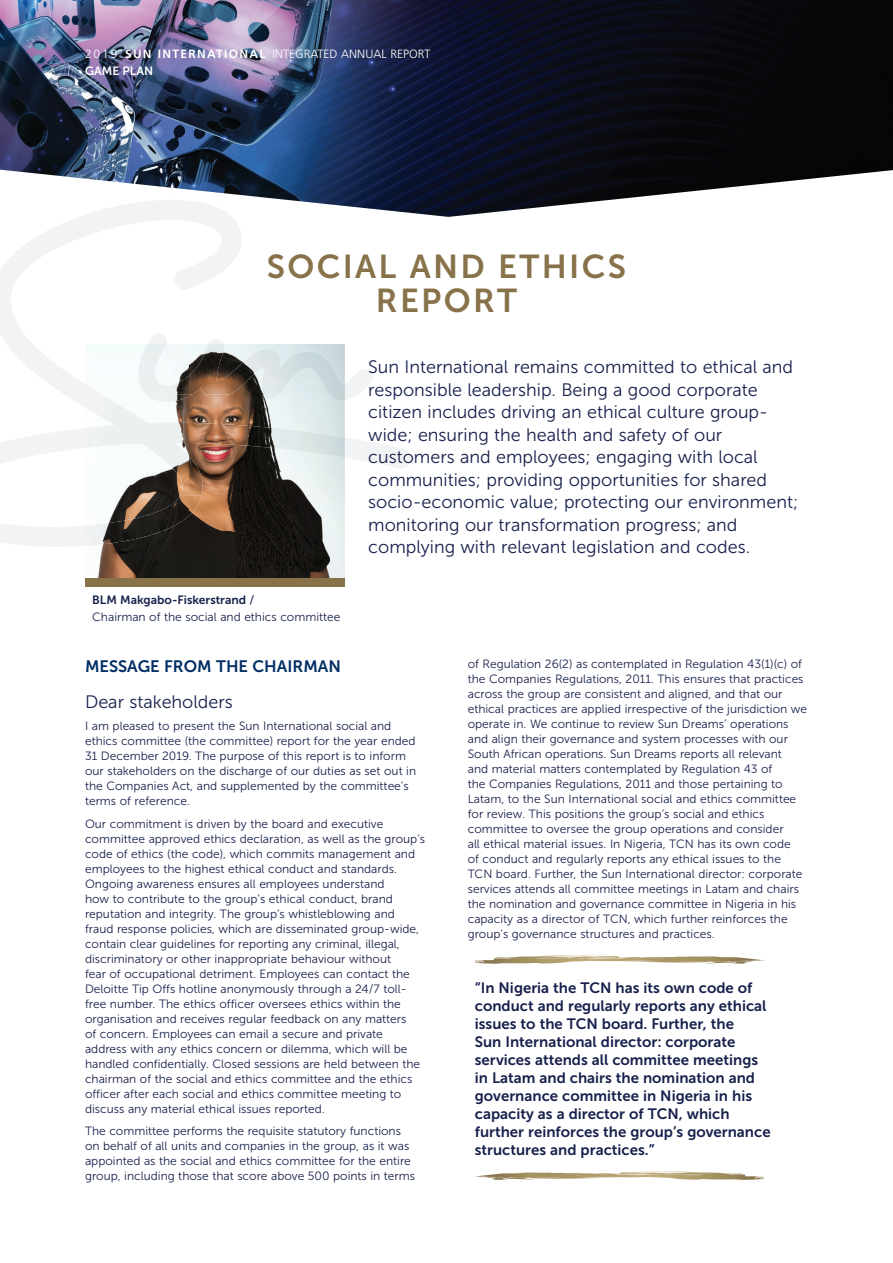
<style>
.page{position:relative;width:893px;height:1263px;background:#fff}
.page>*{position:absolute;margin:0;border:0;box-sizing:border-box;transform-origin:0 0}
.t1{font:33px/34.5px "Museo Sans 700";letter-spacing:.07em;color:#88724a;text-align:center}
.t2{font:18px/22.5px "Museo Sans 300";color:#18214c}
.t3{font:16.5px "Museo Sans 700";color:#002e64}
.t4{font:15px/18px "Museo Sans 700";color:#18214c}
.t5{font:12px/15px "Museo Sans 300";color:#18214c}
.t6{font:300 12px "Frutiger";color:#fff}
.t7{font:12px "Museo Sans 700";color:#18214c}
.t8{font:12px "Museo Sans 700";color:#fff}
.s1{font-weight:700}
.s2{font-family:"Museo Sans 500"}
</style>
<div class="page">
<svg style="left:0;top:217px;width:411px;height:330px"></svg>
<img style="left:0;top:0;width:893px;height:217px">
<img style="left:293px;top:344px;width:52px;height:7px">
<img style="left:189px;top:495px;width:104px;height:37px">
<img style="left:293px;top:458px;width:52px;height:74px">
<img style="left:85px;top:532px;width:260px;height:47px">
<img style="left:85px;top:344px;width:208px;height:151px">
<img style="left:293px;top:351px;width:52px;height:107px">
<img style="left:85px;top:495px;width:104px;height:51px">
<img style="left:189px;top:495px;width:13px;height:21px">
<div style="left:85px;top:579px;width:260px;height:8px;background:#88724a"></div>
<svg style="left:475px;top:1171px;width:289px;height:9px"></svg>
<svg style="left:475px;top:956px;width:289px;height:8px"></svg>
<p class="t6" style="left:85px;top:47px;width:347px">2019 <span class="s1">SUN INTERNATIONAL</span> INTEGRATED ANNUAL REPORT</p>
<p class="t8" style="left:85px;top:64px;width:70px">GAME PLAN</p>
<h1 class="t1" style="left:267px;top:249px;width:361px">SOCIAL AND ETHICS<br>REPORT</h1>
<p class="t7" style="left:92px;top:593px;width:164px">BLM Makgabo-Fiskerstrand <span class="s2">/</span></p>
<p class="t5" style="left:92px;top:609px;width:250px">Chairman of the social and ethics committee</p>
<p class="t2" style="left:368px;top:356px;width:432px">Sun International remains committed to ethical and responsible leadership. Being a good corporate citizen includes driving an ethical culture group&shy;wide; ensuring the health and safety of our customers and employees; engaging with local communities; providing opportunities for shared socio-economic value; protecting our environment; monitoring our transformation progress; and complying with relevant legislation and codes.</p>
<h3 class="t3" style="left:85px;top:657px;width:257px">MESSAGE FROM THE CHAIRMAN</h3>
<h2 class="t2" style="left:85px;top:690px;width:149px">Dear stakeholders</h2>
<p class="t5" style="left:85px;top:719px;width:333px">I am pleased to present the Sun International social and ethics committee (the committee) report for the year ended 31 December 2019. The purpose of this report is to inform our stakeholders on the discharge of our duties as set out in the Companies Act, and supplemented by the committee’s terms of reference.</p>
<p class="t5" style="left:85px;top:816px;width:342px">Our commitment is driven by the board and executive committee approved ethics declaration, as well as the group’s code of ethics (the code), which commits management and employees to the highest ethical conduct and standards.<br>Ongoing awareness ensures all employees understand<br>how to contribute to the group’s ethical conduct, brand reputation and integrity. The group’s whistleblowing and fraud response policies, which are disseminated group-wide, contain clear guidelines for reporting any criminal, illegal, discriminatory or other inappropriate behaviour without<br>fear of occupational detriment. Employees can contact the Deloitte Tip Offs hotline anonymously through a 24/7 toll&shy;free number. The ethics officer oversees ethics within the organisation and receives regular feedback on any matters<br>of concern. Employees can email a secure and private address with any ethics concern or dilemma, which will be handled confidentially. Closed sessions are held between the chairman of the social and ethics committee and the ethics officer after each social and ethics committee meeting to discuss any material ethical issues reported.</p>
<p class="t5" style="left:85px;top:1124px;width:332px">The committee performs the requisite statutory functions on behalf of all units and companies in the group, as it was appointed as the social and ethics committee for the entire group, including those that score above 500 points in terms</p>
<p class="t5" style="left:468px;top:657px;width:341px">of Regulation 26(2) as contemplated in Regulation 43(1)(c) of the Companies Regulations, 2011. This ensures that practices across the group are consistent and aligned, and that our ethical practices are applied irrespective of the jurisdiction we operate in. We continue to review Sun Dreams’ operations and align their governance and system processes with our South African operations. Sun Dreams reports all relevant<br>and material matters contemplated by Regulation 43 of<br>the Companies Regulations, 2011 and those pertaining to Latam, to the Sun International social and ethics committee for review. This positions the group’s social and ethics committee to oversee the group operations and consider<br>all ethical material issues. In Nigeria, TCN has its own code<br>of conduct and regularly reports any ethical issues to the TCN board. Further, the Sun International director: corporate services attends all committee meetings in Latam and chairs the nomination and governance committee in Nigeria in his capacity as a director of TCN, which further reinforces the group’s governance structures and practices.</p>
<p class="t4" style="left:475px;top:979px;width:297px">“In Nigeria the TCN has its own code of conduct and regularly reports any ethical issues to the TCN board. Further, the<br>Sun International director: corporate services attends all committee meetings in Latam and chairs the nomination and governance committee in Nigeria in his capacity as a director of TCN, which further reinforces the group’s governance structures and practices.”</p>
</div>
